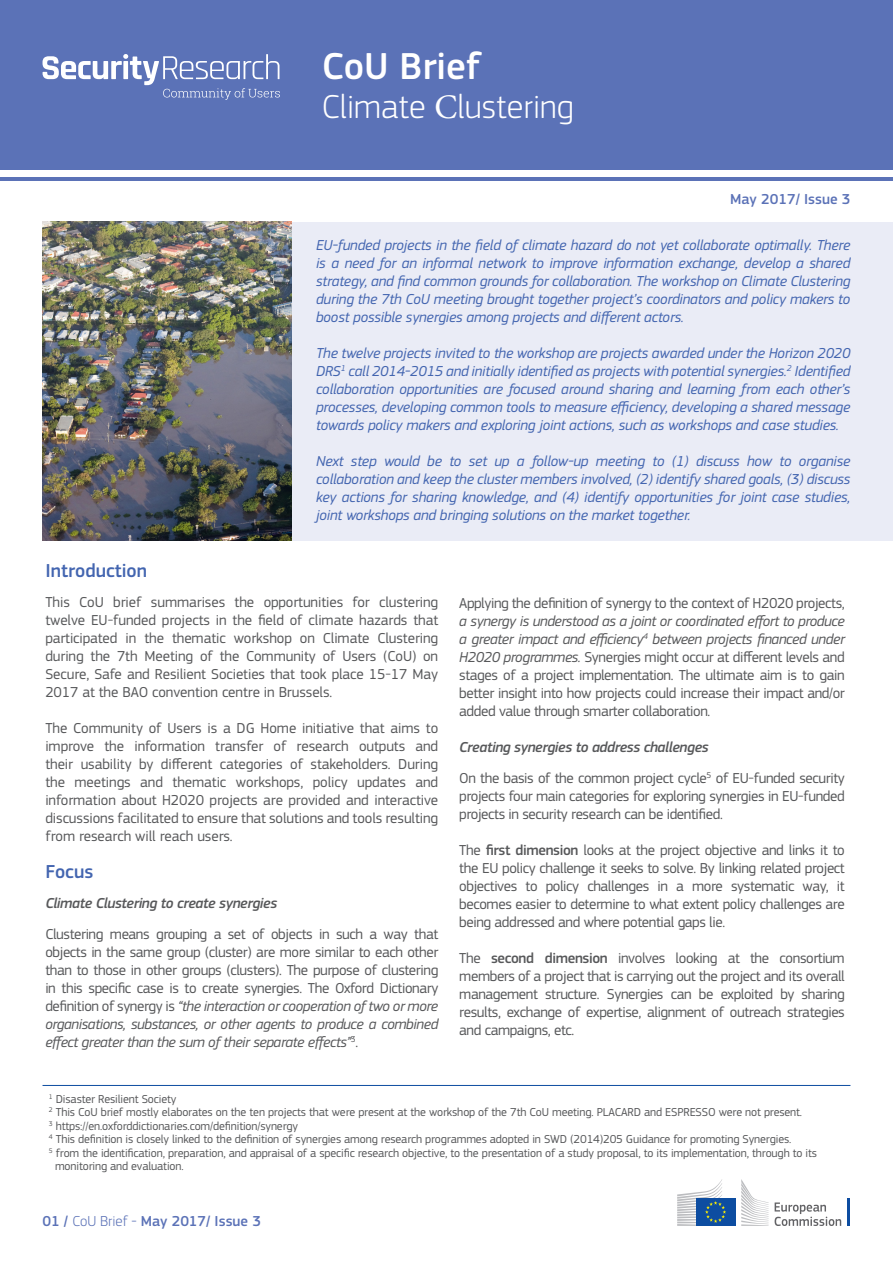
<style>
.page{position:relative;width:893px;height:1263px;background:#fff}
.page>*{position:absolute;margin:0;border:0;box-sizing:border-box;transform-origin:0 0}
.Page_Title{font:500 39px "EC Square Sans Pro";color:#fff}
.Page_Title-2{font:300 34.5px "EC Square Sans Pro";color:#fff}
.t1{font:500 19.5px "EC Square Sans Pro";color:#4365b0}
.Body{font:15px/18px "EC Square Sans Pro";letter-spacing:-.025em;color:#57585a;text-align:justify}
.Body-2{font:italic 15px/18px "EC Square Sans Pro";letter-spacing:-.01em;color:#4365b0;text-align:justify}
.t2{font:italic 500 15px "EC Square Sans Pro";letter-spacing:-.025em;color:#57585a}
.Page_Title-3{font:500 15px "EC Square Sans Pro";color:#5b72b7}
.t3{font:12px/13.5px "EC Square Sans Pro";letter-spacing:-.01em;color:#57585a}
.s1{font-family:"Minion Pro";font-weight:400}
.s2{font-style:italic}
.s3{font-weight:500}
.s4{font-weight:300}
</style>
<div class="page">
<svg style="left:775px;top:1202px;width:66px;height:24px"></svg>
<hr style="left:847px;top:1198px;width:2px;height:28px;background:#0d4da1">
<svg style="left:741px;top:1179px;width:28px;height:47px"></svg>
<div style="left:696px;top:1198px;width:39px;height:28px;background:#0d4da1"></div>
<svg style="left:677px;top:1179px;width:49px;height:47px"></svg>
<div style="left:0;top:0;width:893px;height:170px;background:#5b72b7"></div>
<div style="left:43px;top:222px;width:850px;height:318px;background:#eaecf6"></div>
<hr style="left:0;top:178px;width:893px;height:3px;background:#5b72b7">
<svg style="left:43px;top:54px;width:237px;height:46px"></svg>
<hr style="left:43px;top:1085px;width:807px;height:1px;background:#0d4da1">
<img style="left:43px;top:222px;width:249px;height:318px">
<p class="Page_Title" style="left:322px;top:44px;width:161px">CoU Brief</p>
<p class="Page_Title-2" style="left:322px;top:87px;width:253px">Climate <span class="s1">C</span>lustering</p>
<p class="Page_Title-3" style="left:730px;top:190px;width:122px">May 2017/ Issue 3</p>
<p class="Body-2" style="left:316px;top:236px;width:536px">EU-funded projects in the field of climate hazard do not yet collaborate optimally. There is a need for an informal network to improve information exchange, develop a shared strategy, and find common grounds for collaboration. The workshop on Climate Clustering during the 7th CoU meeting brought together project’s coordinators and policy makers to boost possible synergies among projects and different actors.</p>
<p class="Body-2" style="left:316px;top:344px;width:536px">The twelve projects invited to the workshop are projects awarded under the Horizon 2020<br>DRS<sup>1</sup> call 2014-2015 and initially identified as projects with potential synergies.<sup>2</sup> Identified collaboration opportunities are focused around sharing and learning from each other’s processes, developing common tools to measure efficiency, developing a shared message towards policy makers and exploring joint actions, such as workshops and case studies.</p>
<p class="Body-2" style="left:316px;top:452px;width:536px">Next step would be to set up a follow-up meeting to (1) discuss how to organise collaboration and keep the cluster members involved, (2) identify shared goals, (3) discuss key actions for sharing knowledge, and (4) identify opportunities for joint case studies, joint workshops and bringing solutions on the market together.</p>
<p class="t1" style="left:45px;top:559px;width:103px">Introduction</p>
<p class="Body" style="left:45px;top:593px;width:394px">This CoU brief summarises the opportunities for clustering twelve EU-funded projects in the field of climate hazards that participated in the thematic workshop on Climate Clustering during the 7th Meeting of the Community of Users (CoU) on Secure, Safe and Resilient Societies that took place 15-17 May 2017 at the BAO convention centre in Brussels.</p>
<p class="Body" style="left:45px;top:719px;width:394px">The Community of Users is a DG Home initiative that aims to improve the information transfer of research outputs and their usability by different categories of stakeholders. During the meetings and thematic workshops, policy updates and information about H2020 projects are provided and interactive discussions facilitated to ensure that solutions and tools resulting from research will reach users.</p>
<p class="t1" style="left:45px;top:860px;width:49px">Focus</p>
<p class="t2" style="left:45px;top:895px;width:233px">Climate Clustering to create synergies</p>
<p class="Body" style="left:45px;top:925px;width:394px">Clustering means grouping a set of objects in such a way that objects in the same group (cluster) are more similar to each other than to those in other groups (clusters). The purpose of clustering in this specific case is to create synergies. The Oxford Dictionary definition of synergy is <span class="s2">“the interaction or cooperation of two or more organisations, substances, or other agents to produce a combined effect greater than the sum of their separate effects”</span><sup>3</sup>.</p>
<p class="Body" style="left:459px;top:595px;width:387px">Applying the definition of synergy to the context of H2020 projects, <span class="s2">a synergy is understood as a joint or coordinated effort to produce a greater impact and efficiency</span><sup>4</sup> <span class="s2">between projects financed under H2020 programmes.</span> Synergies might occur at different levels and stages of a project implementation. The ultimate aim is to gain better insight into how projects could increase their impact and/or added value through smarter collaboration.</p>
<p class="t2" style="left:459px;top:739px;width:251px">Creating synergies to address challenges</p>
<p class="Body" style="left:459px;top:769px;width:387px">On the basis of the common project cycle<sup>5</sup> of EU-funded security projects four main categories for exploring synergies in EU-funded projects in security research can be identified.</p>
<p class="Body" style="left:459px;top:841px;width:387px">The <span class="s3">first dimension</span> looks at the project objective and links it to the EU policy challenge it seeks to solve. By linking related project objectives to policy challenges in a more systematic way, it becomes easier to determine to what extent policy challenges are being addressed and where potential gaps lie.</p>
<p class="Body" style="left:459px;top:949px;width:387px">The <span class="s3">second dimension</span> involves looking at the consortium members of a project that is carrying out the project and its overall management structure. Synergies can be exploited by sharing results, exchange of expertise, alignment of outreach strategies and campaigns, etc.</p>
<p class="t3" style="left:49px;top:1092px;width:129px"><sup>1</sup> Disaster Resilient Society</p>
<p class="t3" style="left:49px;top:1106px;width:755px"><sup>2</sup> This CoU brief mostly elaborates on the ten projects that were present at the workshop of the 7th CoU meeting. PLACARD and ESPRESSO were not present.</p>
<p class="t3" style="left:49px;top:1119px;width:251px"><sup>3</sup> https://en.oxforddictionaries.com/definition/synergy</p>
<p class="t3" style="left:49px;top:1133px;width:744px"><sup>4</sup> This definition is closely linked to the definition of synergies among research programmes adopted in SWD (2014)205 Guidance for promoting Synergies.</p>
<p class="t3" style="left:55px;top:1146px;width:764px;text-indent:-6px"><sup>5</sup> from the identification, preparation, and appraisal of a specific research objective, to the presentation of a study proposal, to its implementation, through to its monitoring and evaluation.</p>
<p class="Page_Title-3" style="left:43px;top:1212px;width:220px">01 / <span class="s4">CoU Brief -</span> May 2017/ Issue 3</p>
</div>
